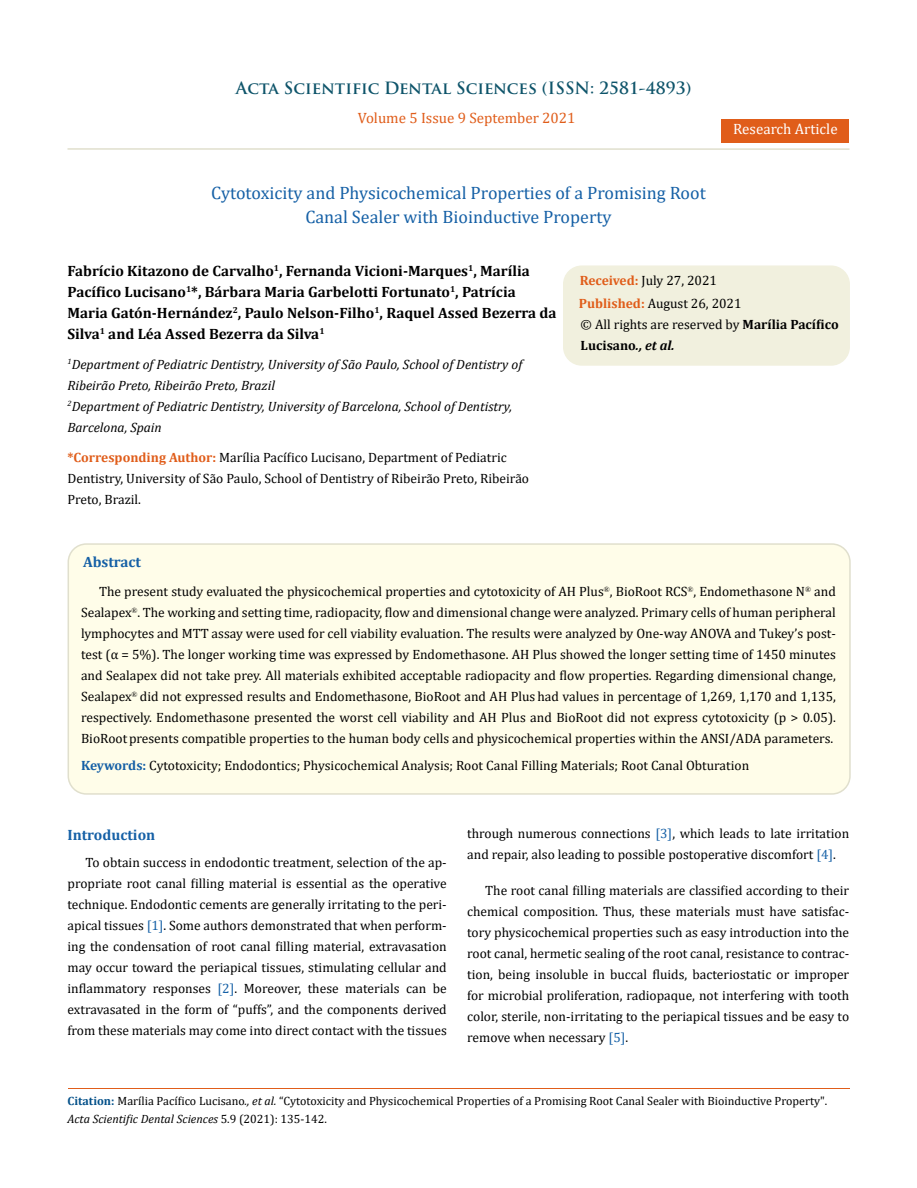
<style>
.page{position:relative;width:917px;height:1188px;background:#fff}
.page>*{position:absolute;margin:0;border:0;box-sizing:border-box;transform-origin:0 0}
.t1{font:18px/24px "Cambria";color:#1560a6;text-align:center}
.t2{font:700 16.5px "Trajan Pro";color:#0e546a}
.t3{font:700 15px/21px "Cambria";color:#000}
.t4{font:15px "Cambria";color:#e05d1a}
.t5{font:700 15px "Cambria";color:#1560a6}
.t6{font:15px "Cambria";color:#fff}
.t7{font:13.5px/21px "Cambria";color:#000}
.t8{font:italic 13.5px/21px "Cambria";color:#000}
.t9{font:12px/18px "Cambria";color:#000}
.s1{font-weight:700;color:#e05d1a}
.s2{font-weight:700}
.s3{font-weight:700;font-style:italic}
.s4{font-weight:700;color:#1560a6}
.s5{color:#1560a6}
.s6{font-weight:700;color:#035089}
.s7{font-style:italic}
</style>
<div class="page">
<div style="left:721px;top:119px;width:128px;height:23px;background:#e05d1a"></div>
<div style="left:563px;top:266px;width:286px;height:99px;background:#f1f0de;border-radius:18px"></div>
<div style="left:563px;top:265px;width:286px;height:101px;border:2px solid #f1f0de;border-radius:18px"></div>
<div style="left:68px;top:544px;width:782px;height:250px;background:#fffde9;border-radius:18px"></div>
<div style="left:68px;top:543px;width:782px;height:252px;border:2px solid #e0dfcd;border-radius:18px"></div>
<hr style="left:68px;top:1088px;width:781px;height:1px;background:#e05d1a">
<hr style="left:67px;top:148px;width:782px;height:2px;background:#e0dfcd">
<p class="t2" style="left:236px;top:77px;width:457px">Acta Scientific Dental Sciences (ISSN: 2581-4893)</p>
<p class="t4" style="left:358px;top:109px;width:219px">Volume 5 Issue 9 September 2021</p>
<h1 class="t1" style="left:211px;top:181px;width:496px">Cytotoxicity and Physicochemical Properties of a Promising Root<br>Canal Sealer with Bioinductive Property</h1>
<p class="t6" style="left:733px;top:120px;width:106px">Research Article</p>
<p class="t3" style="left:67px;top:260px;width:490px">Fabrício Kitazono de Carvalho<sup>1</sup>, Fernanda Vicioni-Marques<sup>1</sup>, Marília Pacífico Lucisano<sup>1</sup>*, Bárbara Maria Garbelotti Fortunato<sup>1</sup>, Patrícia Maria Gatón-Hernández<sup>2</sup>, Paulo Nelson-Filho<sup>1</sup>, Raquel Assed Bezerra da Silva<sup>1</sup> and Léa Assed Bezerra da Silva<sup>1</sup></p>
<p class="t8" style="left:67px;top:353px;width:456px"><sup>1</sup>Department of Pediatric Dentistry, University of São Paulo, School of Dentistry of Ribeirão Preto, Ribeirão Preto, Brazil<br><sup>2</sup>Department of Pediatric Dentistry, University of Barcelona, School of Dentistry, Barcelona, Spain</p>
<p class="t7" style="left:68px;top:447px;width:463px"><span class="s1">*Corresponding Author:</span> Marília Pacífico Lucisano, Department of Pediatric<br>Dentistry, University of São Paulo, School of Dentistry of Ribeirão Preto, Ribeirão<br>Preto, Brazil.</p>
<p class="t7" style="left:578px;top:269px;width:164px;line-height:23px"><span class="s1">Received:</span> July 27, 2021<br><span class="s1">Published:</span> August 26, 2021</p>
<p class="t7" style="left:580px;top:314px;width:259px">© All rights are reserved by <span class="s2">Marília Pacífico<br>Lucisano</span><span class="s3">., et al.</span></p>
<p class="t5" style="left:83px;top:552px;width:60px">Abstract</p>
<p class="t7" style="left:81px;top:581px;width:756px;text-align:justify;text-indent:18px">The present study evaluated the physicochemical properties and cytotoxicity of AH Plus<sup>®</sup>, BioRoot RCS<sup>®</sup>, Endomethasone N<sup>®</sup> and Sealapex<sup>®</sup>. The working and setting time, radiopacity, flow and dimensional change were analyzed. Primary cells of human peripheral lymphocytes and MTT assay were used for cell viability evaluation. The results were analyzed by One-way ANOVA and Tukey’s post&shy;test (α = 5%). The longer working time was expressed by Endomethasone. AH Plus showed the longer setting time of 1450 minutes and Sealapex did not take prey. All materials exhibited acceptable radiopacity and flow properties. Regarding dimensional change, Sealapex<sup>®</sup> did not expressed results and Endomethasone, BioRoot and AH Plus had values in percentage of 1,269, 1,170 and 1,135, respectively. Endomethasone presented the worst cell viability and AH Plus and BioRoot did not express cytotoxicity (p &gt; 0.05).<br>BioRootpresents compatible properties to the human body cells and physicochemical properties within the ANSI/ADA parameters.</p>
<p class="t7" style="left:81px;top:755px;width:669px"><span class="s4">Keywords:</span> Cytotoxicity; Endodontics; Physicochemical Analysis; Root Canal Filling Materials; Root Canal Obturation</p>
<p class="t5" style="left:67px;top:824px;width:89px">Introduction</p>
<p class="t7" style="left:67px;top:852px;width:381px;text-align:justify;text-indent:18px">To obtain success in endodontic treatment, selection of the ap&shy;propriate root canal filling material is essential as the operative technique. Endodontic cements are generally irritating to the peri&shy;apical tissues <span class="s5">[1]</span>. Some authors demonstrated that when perform&shy;ing the condensation of root canal filling material, extravasation may occur toward the periapical tissues, stimulating cellular and inflammatory responses <span class="s5">[2]</span>. Moreover, these materials can be extravasated in the form of “puffs”, and the components derived from these materials may come into direct contact with the tissues</p>
<p class="t7" style="left:467px;top:822px;width:383px">through numerous connections <span class="s5">[3]</span>, which leads to late irritation and repair, also leading to possible postoperative discomfort <span class="s5">[4]</span>.</p>
<p class="t7" style="left:467px;top:880px;width:383px;text-align:justify;text-indent:18px">The root canal filling materials are classified according to their chemical composition. Thus, these materials must have satisfac&shy;tory physicochemical properties such as easy introduction into the root canal, hermetic sealing of the root canal, resistance to contrac&shy;tion, being insoluble in buccal fluids, bacteriostatic or improper for microbial proliferation, radiopaque, not interfering with tooth color, sterile, non-irritating to the periapical tissues and be easy to remove when necessary <span class="s5">[5]</span>.</p>
<p class="t9" style="left:68px;top:1092px;width:761px"><span class="s6">Citation:</span> Marília Pacífico Lucisano<span class="s7">., et al.</span> “Cytotoxicity and Physicochemical Properties of a Promising Root Canal Sealer with Bioinductive Property".<br><span class="s7">Acta Scientific Dental Sciences</span> 5.9 (2021): 135-142.</p>
</div>
